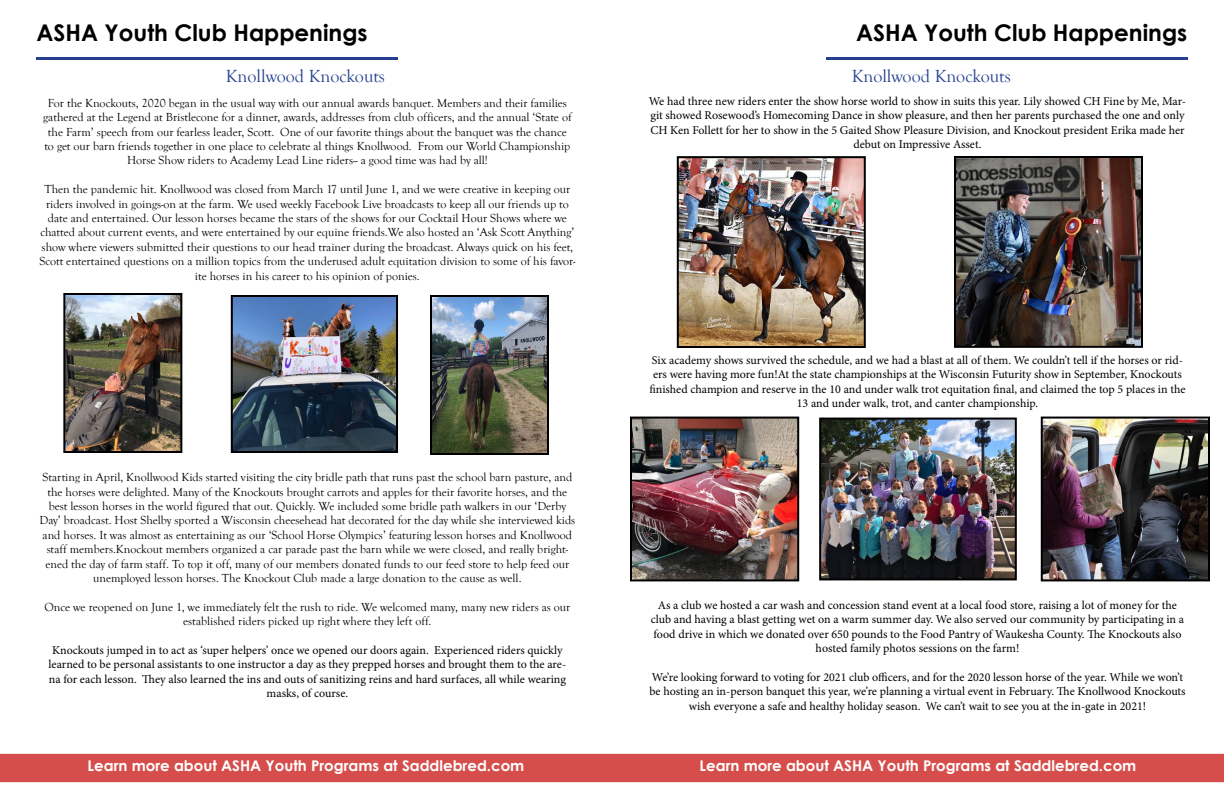
<style>
.page{position:relative;width:1224px;height:792px;background:#fff}
.page>*{position:absolute;margin:0;border:0;box-sizing:border-box;transform-origin:0 0}
.t1{font:700 23px "Century Gothic";color:#000}
.t2{font:18px "Goudy Old Style T";color:#25408f}
.t3{font:700 15px "Century Gothic";color:#fff}
.t4{font:12px/14.4px "Goudy Old Style T";color:#000;text-align:center}
.t5{font:12px/14.4px "Minion Pro";letter-spacing:-.005em;color:#000;text-align:center}
</style>
<div class="page">
<hr style="left:37px;top:57px;width:361px;height:3px;background:#25408f">
<img style="left:234px;top:298px;width:161px;height:152px">
<div style="left:231px;top:295px;width:167px;height:158px;border:2px solid #000"></div>
<img style="left:66px;top:296px;width:113px;height:154px">
<div style="left:63px;top:293px;width:119px;height:160px;border:2px solid #000"></div>
<img style="left:433px;top:298px;width:113px;height:154px">
<div style="left:430px;top:295px;width:119px;height:160px;border:2px solid #000"></div>
<div style="left:0;top:754px;width:611px;height:28px;background:#d64e4b"></div>
<hr style="left:826px;top:57px;width:362px;height:3px;background:#25408f">
<img style="left:680px;top:159px;width:183px;height:186px">
<div style="left:677px;top:156px;width:189px;height:192px;border:2px solid #000"></div>
<img style="left:957px;top:159px;width:183px;height:186px">
<div style="left:954px;top:156px;width:189px;height:192px;border:2px solid #000"></div>
<img style="left:822px;top:421px;width:192px;height:156px">
<div style="left:819px;top:418px;width:198px;height:162px;border:2px solid #000"></div>
<img style="left:633px;top:420px;width:163px;height:158px">
<div style="left:630px;top:417px;width:169px;height:164px;border:2px solid #000"></div>
<img style="left:1044px;top:420px;width:163px;height:158px">
<div style="left:1041px;top:417px;width:169px;height:164px;border:2px solid #000"></div>
<div style="left:612px;top:754px;width:611px;height:28px;background:#d64e4b"></div>
<h1 class="t1" style="left:37px;top:15px;width:333px">ASHA Youth Club Happenings</h1>
<h2 class="t2" style="left:226px;top:66px;width:161px">Knollwood Knockouts</h2>
<p class="t4" style="left:43px;top:96px;width:530px">For the Knockouts, 2020 began in the usual way with our annual awards banquet. Members and their families gathered at the Legend at Bristlecone for a dinner, awards, addresses from club officers, and the annual ‘State of the Farm’ speech from our fearless leader, Scott. One of our favorite things about the banquet was the chance to get our barn friends together in one place to celebrate al things Knollwood. From our World Championship Horse Show riders to Academy Lead Line riders-- a good time was had by all!</p>
<p class="t4" style="left:39px;top:182px;width:538px">Then the pandemic hit. Knollwood was closed from March 17 until June 1, and we were creative in keeping our riders involved in goings-on at the farm. We used weekly Facebook Live broadcasts to keep all our friends up to date and entertained. Our lesson horses became the stars of the shows for our Cocktail Hour Shows where we chatted about current events, and were entertained by our equine friends.We also hosted an ‘Ask Scott Anything’ show where viewers submitted their questions to our head trainer during the broadcast. Always quick on his feet, Scott entertained questions on a million topics from the underused adult equitation division to some of his favor&shy;ite horses in his career to his opinion of ponies.</p>
<p class="t4" style="left:39px;top:470px;width:537px">Starting in April, Knollwood Kids started visiting the city bridle path that runs past the school barn pasture, and the horses were delighted. Many of the Knockouts brought carrots and apples for their favorite horses, and the best lesson horses in the world figured that out. Quickly. We included some bridle path walkers in our ‘Derby Day’ broadcast. Host Shelby sported a Wisconsin cheesehead hat decorated for the day while she interviewed kids and horses. It was almost as entertaining as our ‘School Horse Olympics’ featuring lesson horses and Knollwood staff members.Knockout members organized a car parade past the barn while we were closed, and really bright&shy;ened the day of farm staff. To top it off, many of our members donated funds to our feed store to help feed our unemployed lesson horses. The Knockout Club made a large donation to the cause as well.</p>
<p class="t4" style="left:44px;top:600px;width:528px">Once we reopened on June 1, we immediately felt the rush to ride. We welcomed many, many new riders as our established riders picked up right where they left off.</p>
<p class="t5" style="left:49px;top:643px;width:519px">Knockouts jumped in to act as ‘super helpers’ once we opened our doors again. Experienced riders quickly learned to be personal assistants to one instructor a day as they prepped horses and brought them to the are&shy;na for each lesson. They also learned the ins and outs of sanitizing reins and hard surfaces, all while wearing masks, of course.</p>
<p class="t3" style="left:88px;top:755px;width:438px">Learn more about ASHA Youth Programs at Saddlebred.com</p>
<h1 class="t1" style="left:856px;top:15px;width:333px">ASHA Youth Club Happenings</h1>
<h2 class="t2" style="left:852px;top:66px;width:161px">Knollwood Knockouts</h2>
<p class="t5" style="left:649px;top:94px;width:539px">We had three new riders enter the show horse world to show in suits this year. Lily showed CH Fine by Me, Mar&shy;git showed Rosewood’s Homecoming Dance in show pleasure, and then her parents purchased the one and only CH Ken Follett for her to show in the 5 Gaited Show Pleasure Division, and Knockout president Erika made her debut on Impressive Asset.</p>
<p class="t5" style="left:649px;top:353px;width:538px">Six academy shows survived the schedule, and we had a blast at all of them. We couldn’t tell if the horses or rid&shy;ers were having more fun!At the state championships at the Wisconsin Futurity show in September, Knockouts finished champion and reserve in the 10 and under walk trot equitation final, and claimed the top 5 places in the 13 and under walk, trot, and canter championship.</p>
<p class="t5" style="left:651px;top:598px;width:535px">As a club we hosted a car wash and concession stand event at a local food store, raising a lot of money for the club and having a blast getting wet on a warm summer day. We also served our community by participating in a food drive in which we donated over 650 pounds to the Food Pantry of Waukesha County. The Knockouts also hosted family photos sessions on the farm!</p>
<p class="t5" style="left:649px;top:670px;width:538px">We’re looking forward to voting for 2021 club officers, and for the 2020 lesson horse of the year. While we won’t be hosting an in-person banquet this year, we’re planning a virtual event in February. The Knollwood Knockouts wish everyone a safe and healthy holiday season. We can’t wait to see you at the in-gate in 2021!</p>
<p class="t3" style="left:700px;top:755px;width:438px">Learn more about ASHA Youth Programs at Saddlebred.com</p>
</div>
